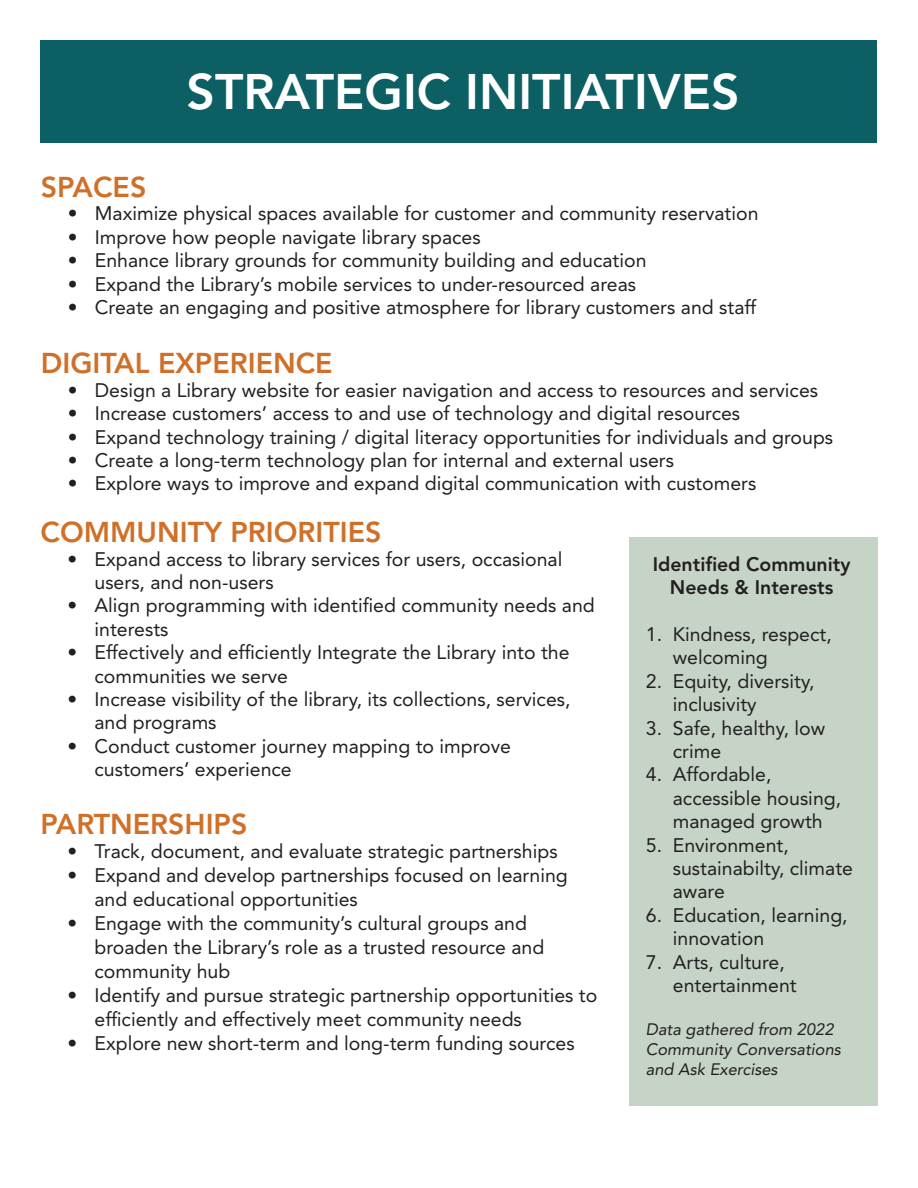
<style>
.page{position:relative;width:918px;height:1188px;background:#fff}
.page>*{position:absolute;margin:0;border:0;box-sizing:border-box;transform-origin:0 0}
.t1{font:800 49.5px "Avenir LT Std";color:#fff}
.t2{font:800 28.5px "Avenir LT Std";color:#d07028}
.t3{font:19.5px/23.4px "Avenir LT Std";color:#231f20}
.t4{font:800 19.5px/23.4px "Avenir LT Std";color:#231f20;text-align:center}
.t5{font:italic 16.5px/19.8px "Avenir LT Std";color:#231f20}
</style>
<div class="page">
<div style="left:40px;top:40px;width:838px;height:103px;background:#0c6063"></div>
<div style="left:629px;top:538px;width:249px;height:568px;background:#c6d4c7"></div>
<p class="t1" style="left:187px;top:63px;width:554px">STRATEGIC INITIATIVES</p>
<p class="t2" style="left:41px;top:170px;width:107px">SPACES</p>
<p class="t3" style="left:68px;top:202px;width:692px">• Maximize physical spaces available for customer and community reservation</p>
<p class="t3" style="left:68px;top:226px;width:414px">• Improve how people navigate library spaces</p>
<p class="t3" style="left:68px;top:249px;width:580px">• Enhance library grounds for community building and education</p>
<p class="t3" style="left:68px;top:272px;width:570px">• Expand the Library’s mobile services to under-resourced areas</p>
<p class="t3" style="left:68px;top:296px;width:690px">• Create an engaging and positive atmosphere for library customers and staff</p>
<p class="t2" style="left:41px;top:347px;width:293px">DIGITAL EXPERIENCE</p>
<p class="t3" style="left:68px;top:379px;width:752px">• Design a Library website for easier navigation and access to resources and services</p>
<p class="t3" style="left:68px;top:402px;width:674px">• Increase customers’ access to and use of technology and digital resources</p>
<p class="t3" style="left:68px;top:425px;width:767px">• Expand technology training / digital literacy opportunities for individuals and groups</p>
<p class="t3" style="left:68px;top:449px;width:608px">• Create a long-term technology plan for internal and external users</p>
<p class="t3" style="left:68px;top:472px;width:690px">• Explore ways to improve and expand digital communication with customers</p>
<p class="t2" style="left:40px;top:515px;width:342px">COMMUNITY PRIORITIES</p>
<p class="t3" style="left:94px;top:547px;width:469px;text-indent:-27px">• Expand access to library services for users, occasional users, and non-users</p>
<p class="t3" style="left:94px;top:594px;width:502px;text-indent:-27px">• Align programming with identified community needs and interests</p>
<p class="t3" style="left:94px;top:641px;width:477px;text-indent:-27px">• Effectively and efficiently Integrate the Library into the communities we serve</p>
<p class="t3" style="left:94px;top:688px;width:478px;text-indent:-27px">• Increase visibility of the library, its collections, services, and programs</p>
<p class="t3" style="left:94px;top:735px;width:418px;text-indent:-27px">• Conduct customer journey mapping to improve customers’ experience</p>
<p class="t2" style="left:40px;top:808px;width:208px">PARTNERSHIPS</p>
<p class="t3" style="left:68px;top:840px;width:492px">• Track, document, and evaluate strategic partnerships</p>
<p class="t3" style="left:94px;top:864px;width:475px;line-height:24px;text-indent:-27px">• Expand and develop partnerships focused on learning and educational opportunities</p>
<p class="t3" style="left:94px;top:912px;width:451px;line-height:24px;text-indent:-27px">• Engage with the community’s cultural groups and broaden the Library’s role as a trusted resource and community hub</p>
<p class="t3" style="left:94px;top:984px;width:504px;line-height:24px;text-indent:-27px">• Identify and pursue strategic partnership opportunities to efficiently and effectively meet community needs</p>
<p class="t3" style="left:68px;top:1032px;width:509px">• Explore new short-term and long-term funding sources</p>
<p class="t4" style="left:653px;top:552px;width:199px">Identified Community<br>Needs &amp; Interests</p>
<p class="t3" style="left:673px;top:623px;width:160px;text-indent:-27px">1. Kindness, respect, welcoming</p>
<p class="t3" style="left:673px;top:669px;width:143px;text-indent:-27px">2. Equity, diversity, inclusivity</p>
<p class="t3" style="left:673px;top:716px;width:154px;text-indent:-27px">3. Safe, healthy, low crime</p>
<p class="t3" style="left:673px;top:763px;width:170px;text-indent:-27px">4. Affordable, accessible housing, managed growth</p>
<p class="t3" style="left:673px;top:833px;width:182px;text-indent:-27px">5. Environment, sustainabilty, climate aware</p>
<p class="t3" style="left:673px;top:903px;width:176px;text-indent:-27px">6. Education, learning, innovation</p>
<p class="t3" style="left:673px;top:950px;width:125px;text-indent:-27px">7. Arts, culture, entertainment</p>
<p class="t5" style="left:646px;top:1020px;width:197px">Data gathered from 2022<br>Community Conversations and Ask Exercises</p>
</div>
